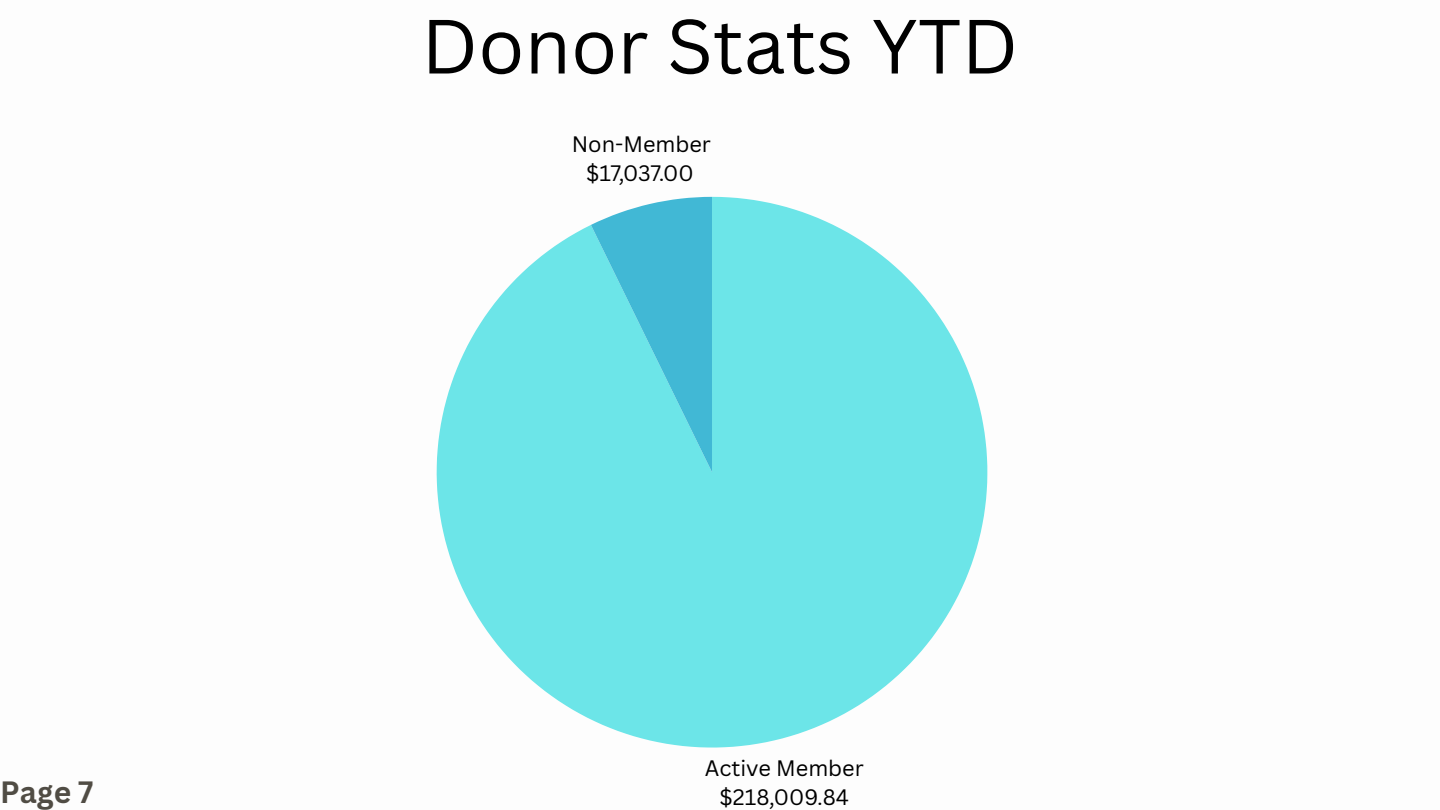
<style>
.page{position:relative;width:1440px;height:810px;background:#fff}
.page>*{position:absolute;margin:0;border:0;box-sizing:border-box;transform-origin:0 0}
.t1{font:75px "Canva Sans";color:#000}
.t2{font:700 30px "Canva Sans";color:#504c44}
.t3{font:21.8px/29.1px "Canva Sans";color:#000;text-align:center}
</style>
<div class="page">
<svg style="left:437px;top:197px;width:550px;height:551px;fill:#6ce5e8"></svg>
<svg style="left:591px;top:197px;width:121px;height:275px;background:#5acede"></svg>
<h1 class="t2" style="left:0;top:771px;width:95px">Page 7</h1>
<p class="t1" style="left:421px;top:-7px;width:599px">Donor Stats YTD</p>
<p class="t3" style="left:572px;top:129px;width:141px">Non-Member $17,037.00</p>
<p class="t3" style="left:705px;top:753px;width:161px">Active Member $218,009.84</p>
</div>
